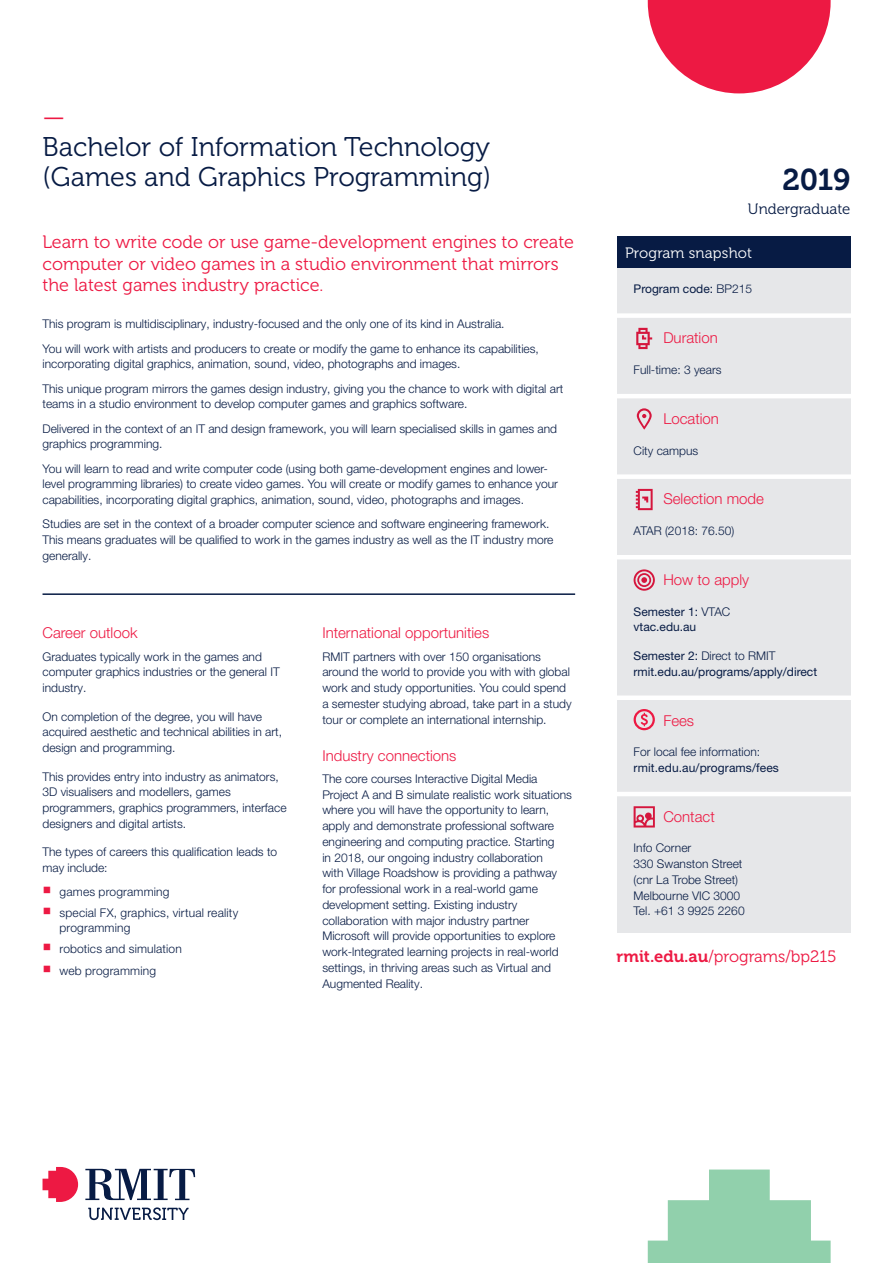
<style>
.page{position:relative;width:893px;height:1263px;background:#fff}
.page>*{position:absolute;margin:0;border:0;box-sizing:border-box;transform-origin:0 0}
.t1{font:30px "Museo 700";color:#071b44}
.t2{font:27px/30px "Museo 300";color:#071b44}
.t3{font:27px "Museo 300";color:#ed1943}
.t4{font:18px/21.8px "Museo 300";color:#ed1943}
.t5{font:16.5px "Museo 300";color:#ed1943}
.t6{font:300 15px "Helvetica Neue LT Pro";color:#ed1943}
.t7{font:15px "Museo 300";letter-spacing:.01em;color:#fff}
.t8{font:15px "Museo 300";color:#071b44}
.t9{font:300 12px/15.8px "Helvetica Neue LT Pro";color:#071b44}
.t10{font:12px/15.8px "Helvetica Neue LT Pro";color:#071b44}
.s1{color:#ed1943}
.s2{font-weight:300}
.s3{font-family:"Museo 700"}
</style>
<div class="page">
<svg style="left:43px;top:1167px;width:35px;height:35px"></svg>
<svg style="left:85px;top:1169px;width:110px;height:31px"></svg>
<svg style="left:88px;top:1207px;width:101px;height:13px"></svg>
<svg style="left:648px;top:1px;width:183px;height:92px"></svg>
<svg style="left:648px;top:1169px;width:183px;height:94px"></svg>
<hr style="left:648px;top:0;width:183px;height:1px;background:#ed1943">
<hr style="left:43px;top:593px;width:532px;height:2px;background:#071b44">
<div style="left:617px;top:268px;width:233px;height:664px;background:#e6e7e9"></div>
<div style="left:591px;top:313px;width:285px;height:5px;background:#fff"></div>
<hr style="left:591px;top:394px;width:285px;height:4px;background:#fff">
<div style="left:591px;top:474px;width:285px;height:5px;background:#fff"></div>
<hr style="left:591px;top:555px;width:285px;height:4px;background:#fff">
<div style="left:591px;top:695px;width:285px;height:5px;background:#fff"></div>
<hr style="left:591px;top:792px;width:285px;height:4px;background:#fff">
<svg style="left:636px;top:328px;width:16px;height:21px"></svg>
<svg style="left:637px;top:408px;width:15px;height:22px"></svg>
<svg style="left:636px;top:489px;width:17px;height:21px"></svg>
<svg style="left:634px;top:569px;width:21px;height:22px"></svg>
<div style="left:634px;top:709px;width:21px;height:21px;border:2px solid #ed1943;border-radius:50%"></div>
<svg style="left:641px;top:713px;width:7px;height:13px"></svg>
<svg style="left:634px;top:806px;width:21px;height:21px"></svg>
<div style="left:617px;top:236px;width:233px;height:32px;background:#071b44"></div>
<h2 class="t3" style="left:43px;top:102px;width:24px">—</h2>
<h2 class="t2" style="left:43px;top:132px;width:450px">Bachelor of Information Technology (Games and Graphics Programming)</h2>
<h3 class="t4" style="left:43px;top:231px;width:533px">Learn to write code or use game-development engines to create computer or video games in a studio environment that mirrors the latest games industry practice.</h3>
<p class="t9" style="left:43px;top:312px;width:498px;line-height:24.3px">This program is multidisciplinary, industry-focused and the only one of its kind in Australia.<br>You will work with artists and producers to create or modify the game to enhance its capabilities,</p>
<p class="t9" style="left:43px;top:352px;width:522px;line-height:24.3px">incorporating digital graphics, animation, sound, video, photographs and images.<br>This unique program mirrors the games design industry, giving you the chance to work with digital art</p>
<p class="t9" style="left:43px;top:392px;width:516px;line-height:24.3px">teams in a studio environment to develop computer games and graphics software.<br>Delivered in the context of an IT and design framework, you will learn specialised skills in games and</p>
<p class="t9" style="left:43px;top:432px;width:507px;line-height:24.3px">graphics programming.<br>You will learn to read and write computer code (using both game-development engines and lower-</p>
<p class="t9" style="left:43px;top:476px;width:517px">level programming libraries) to create video games. You will create or modify games to enhance your capabilities, incorporating digital graphics, animation, sound, video, photographs and images.</p>
<p class="t9" style="left:43px;top:516px;width:512px">Studies are set in the context of a broader computer science and software engineering framework.<br>This means graduates will be qualified to work in the games industry as well as the IT industry more generally.</p>
<p class="t6" style="left:43px;top:624px;width:97px">Career outlook</p>
<p class="t9" style="left:43px;top:648px;width:239px">Graduates typically work in the games and computer graphics industries or the general IT industry.</p>
<p class="t9" style="left:43px;top:708px;width:241px">On completion of the degree, you will have acquired aesthetic and technical abilities in art, design and programming.</p>
<p class="t9" style="left:43px;top:768px;width:246px">This provides entry into industry as animators, 3D visualisers and modellers, games programmers, graphics programmers, interface designers and digital artists.</p>
<p class="t9" style="left:43px;top:844px;width:236px">The types of careers this qualification leads to may include:</p>
<p class="t9" style="left:43px;top:883px;width:129px"><span class="s1">○</span> games programming</p>
<p class="t9" style="left:60px;top:905px;width:180px;line-height:15px;text-indent:-17px"><span class="s1">○</span> special FX, graphics, virtual reality programming</p>
<p class="t9" style="left:43px;top:941px;width:141px"><span class="s1">○</span> robotics and simulation</p>
<p class="t9" style="left:43px;top:962px;width:115px"><span class="s1">○</span> web programming</p>
<p class="t6" style="left:322px;top:624px;width:168px">International opportunities</p>
<p class="t9" style="left:322px;top:648px;width:251px">RMIT partners with over 150 organisations around the world to provide you with with global work and study opportunities. You could spend a semester studying abroad, take part in a study tour or complete an international internship.</p>
<p class="t6" style="left:322px;top:746px;width:136px">Industry connections</p>
<p class="t9" style="left:322px;top:770px;width:251px">The core courses Interactive Digital Media Project A and B simulate realistic work situations where you will have the opportunity to learn, apply and demonstrate professional software engineering and computing practice. Starting<br>in 2018, our ongoing industry collaboration<br>with Village Roadshow is providing a pathway for professional work in a real-world game development setting. Existing industry collaboration with major industry partner Microsoft will provide opportunities to explore work-lntegrated learning projects in real-world settings, in thriving areas such as Virtual and Augmented Reality.</p>
<h1 class="t1" style="left:782px;top:163px;width:70px">2019</h1>
<p class="t8" style="left:748px;top:201px;width:104px">Undergraduate</p>
<p class="t7" style="left:625px;top:244px;width:129px">Program snapshot</p>
<p class="t10" style="left:634px;top:281px;width:120px">Program code: <span class="s2">BP215</span></p>
<p class="t6" style="left:663px;top:329px;width:56px">Duration</p>
<p class="t9" style="left:634px;top:362px;width:90px">Full-time: 3 years</p>
<p class="t6" style="left:663px;top:409px;width:57px">Location</p>
<p class="t9" style="left:634px;top:442px;width:66px">City campus</p>
<p class="t6" style="left:663px;top:490px;width:102px">Selection mode</p>
<p class="t9" style="left:634px;top:523px;width:102px">ATAR (2018: 76.50)</p>
<p class="t6" style="left:663px;top:570px;width:87px">How to apply</p>
<p class="t10" style="left:634px;top:603px;width:98px">Semester 1: <span class="s2">VTAC </span>vtac.edu.au</p>
<p class="t10" style="left:634px;top:647px;width:185px">Semester 2: <span class="s2">Direct to RMIT </span>rmit.edu.au/programs/apply/direct</p>
<p class="t6" style="left:663px;top:711px;width:32px">Fees</p>
<p class="t9" style="left:634px;top:744px;width:128px">For local fee information:</p>
<p class="t10" style="left:634px;top:760px;width:147px">rmit.edu.au/programs/fees</p>
<p class="t6" style="left:663px;top:807px;width:53px">Contact</p>
<p class="t9" style="left:634px;top:840px;width:113px">Info Corner<br>330 Swanston Street (cnr La Trobe Street)<br>Melbourne VIC 3000<br>Tel. +61 3 9925 2260</p>
<h3 class="t5" style="left:617px;top:947px;width:221px"><span class="s3">rmit.edu.au</span>/programs/bp215</h3>
</div>
